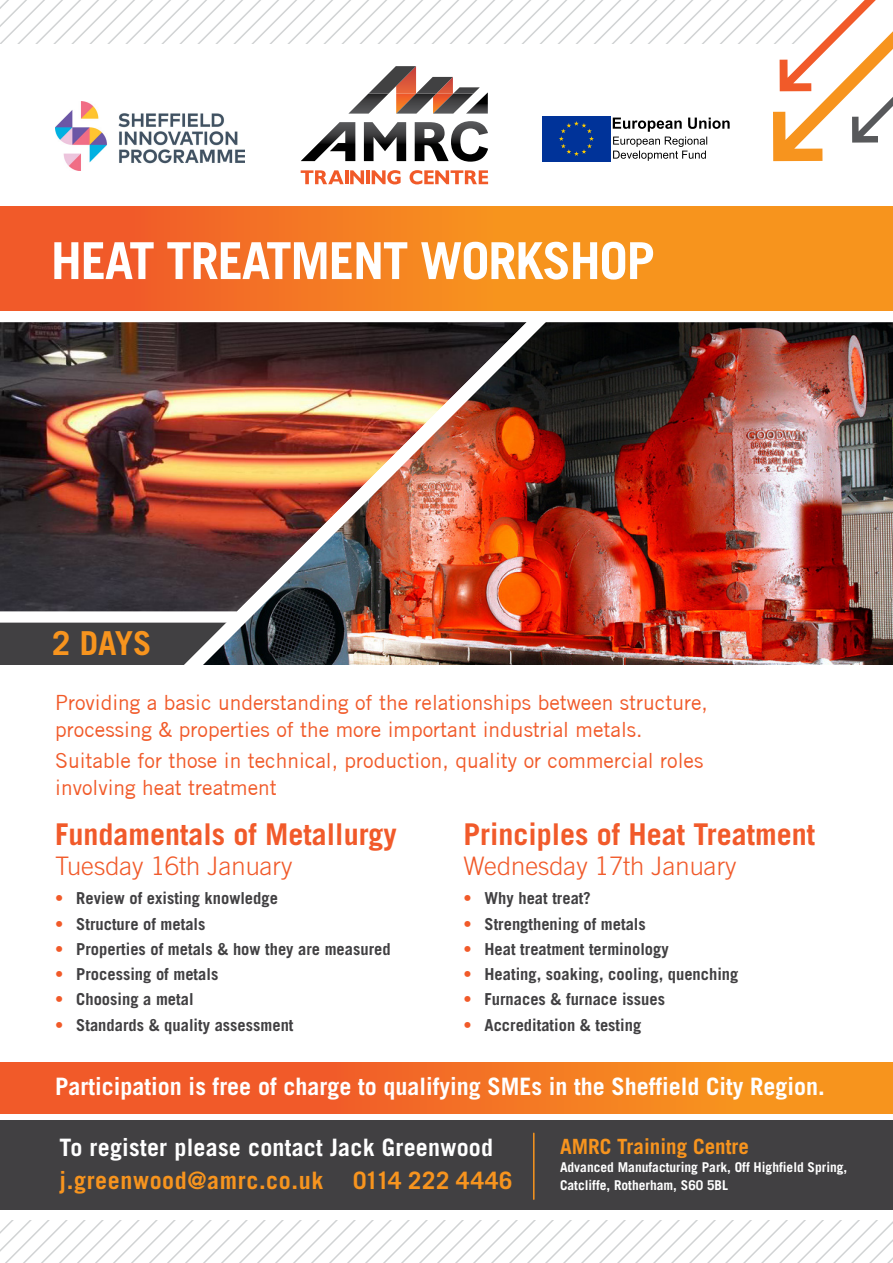
<style>
.page{position:relative;width:893px;height:1263px;background:#fff}
.page>*{position:absolute;margin:0;border:0;box-sizing:border-box;transform-origin:0 0}
.t1{font:700 51px "Trade Gothic W01";letter-spacing:-.025em;color:#fff}
.t2{font:700 33px "Trade Gothic W01";color:#f7941e}
.t3{font:700 30px "Trade Gothic W01";color:#f15a2a}
.t4{font:300 25.5px "Trade Gothic W01";color:#f15a2a}
.t5{font:700 24px "Trade Gothic W01";color:#fff}
.t6{font:700 24px "Trade Gothic W01";letter-spacing:.025em;color:#f7941e}
.t7{font:21px/27px "Trade Gothic";color:#f15a29}
.t8{font:700 21px "Trade Gothic W01";color:#f7941e}
.t9{font:700 16.5px "Trade Gothic W01";color:#414042}
.t10{font:700 13.5px/18px "Trade Gothic W01";color:#fff}
.s1{font-family:"Trade Gothic";font-weight:400;color:#f15a29}
</style>
<div class="page">
<img style="left:565px;top:322px;width:328px;height:343px">
<div style="left:0;top:1121px;width:893px;height:89px;background:#414042"></div>
<img style="left:0;top:322px;width:146px;height:289px">
<svg style="left:301px;top:170px;width:43px;height:14px"></svg>
<hr style="left:345px;top:170px;width:3px;height:14px;background:#f15a29">
<svg style="left:350px;top:170px;width:14px;height:14px"></svg>
<hr style="left:366px;top:170px;width:4px;height:14px;background:#f15a29">
<svg style="left:372px;top:170px;width:29px;height:14px"></svg>
<svg style="left:410px;top:170px;width:78px;height:14px"></svg>
<img style="left:66px;top:162px;width:179px;height:9px">
<svg style="left:0;top:0;width:893px;height:162px"></svg>
<div style="left:0;top:623px;width:146px;height:42px;background:#414042"></div>
<svg style="left:0;top:1220px;width:893px;height:43px"></svg>
<img style="left:146px;top:310px;width:419px;height:355px">
<svg style="left:0;top:207px;width:893px;height:103px;background:#f48021"></svg>
<div style="left:0;top:1062px;width:893px;height:52px;background:linear-gradient(to right,#ef4b2c,#f8991d)"></div>
<hr style="left:533px;top:1133px;width:2px;height:66px;background:#f7941e">
<h1 class="t1" style="left:51px;top:230px;width:606px">HEAT TREATMENT WORKSHOP</h1>
<h2 class="t2" style="left:52px;top:623px;width:101px">2 DAYS</h2>
<p class="t7" style="left:55px;top:689px;width:654px">Providing a basic understanding of the relationships between structure, processing &amp; properties of the more important industrial metals.</p>
<p class="t7" style="left:55px;top:747px;width:649px">Suitable for those in technical, production, quality or commercial roles involving heat treatment</p>
<h3 class="t3" style="left:55px;top:816px;width:343px">Fundamentals of Metallurgy</h3>
<h3 class="t4" style="left:55px;top:851px;width:239px">Tuesday 16th January</h3>
<p class="t9" style="left:55px;top:888px;width:224px"><span class="s1">•</span> Review of existing knowledge</p>
<p class="t9" style="left:55px;top:913px;width:152px"><span class="s1">•</span> Structure of metals</p>
<p class="t9" style="left:55px;top:939px;width:337px"><span class="s1">•</span> Properties of metals &amp; how they are measured</p>
<p class="t9" style="left:55px;top:964px;width:165px"><span class="s1">•</span> Processing of metals</p>
<p class="t9" style="left:55px;top:989px;width:140px"><span class="s1">•</span> Choosing a metal</p>
<p class="t9" style="left:55px;top:1014px;width:240px"><span class="s1">•</span> Standards &amp; quality assessment</p>
<h3 class="t3" style="left:463px;top:816px;width:353px">Principles of Heat Treatment</h3>
<h3 class="t4" style="left:463px;top:851px;width:275px">Wednesday 17th January</h3>
<p class="t9" style="left:463px;top:888px;width:129px"><span class="s1">•</span> Why heat treat?</p>
<p class="t9" style="left:463px;top:913px;width:184px"><span class="s1">•</span> Strengthening of metals</p>
<p class="t9" style="left:463px;top:939px;width:207px"><span class="s1">•</span> Heat treatment terminology</p>
<p class="t9" style="left:463px;top:964px;width:276px"><span class="s1">•</span> Heating, soaking, cooling, quenching</p>
<p class="t9" style="left:463px;top:989px;width:203px"><span class="s1">•</span> Furnaces &amp; furnace issues</p>
<p class="t9" style="left:463px;top:1014px;width:179px"><span class="s1">•</span> Accreditation &amp; testing</p>
<h3 class="t5" style="left:55px;top:1071px;width:771px">Participation is free of charge to qualifying SMEs in the Sheffield City Region.</h3>
<p class="t8" style="left:560px;top:1134px;width:191px">AMRC Training Centre</p>
<p class="t10" style="left:560px;top:1158px;width:289px">Advanced Manufacturing Park, Off Highfield Spring,<br>Catcliffe, Rotherham, S60 5BL</p>
<h3 class="t5" style="left:60px;top:1133px;width:435px">To register please contact Jack Greenwood</h3>
<h3 class="t6" style="left:60px;top:1166px;width:455px">j.greenwood@amrc.co.uk 0114 222 4446</h3>
</div>
